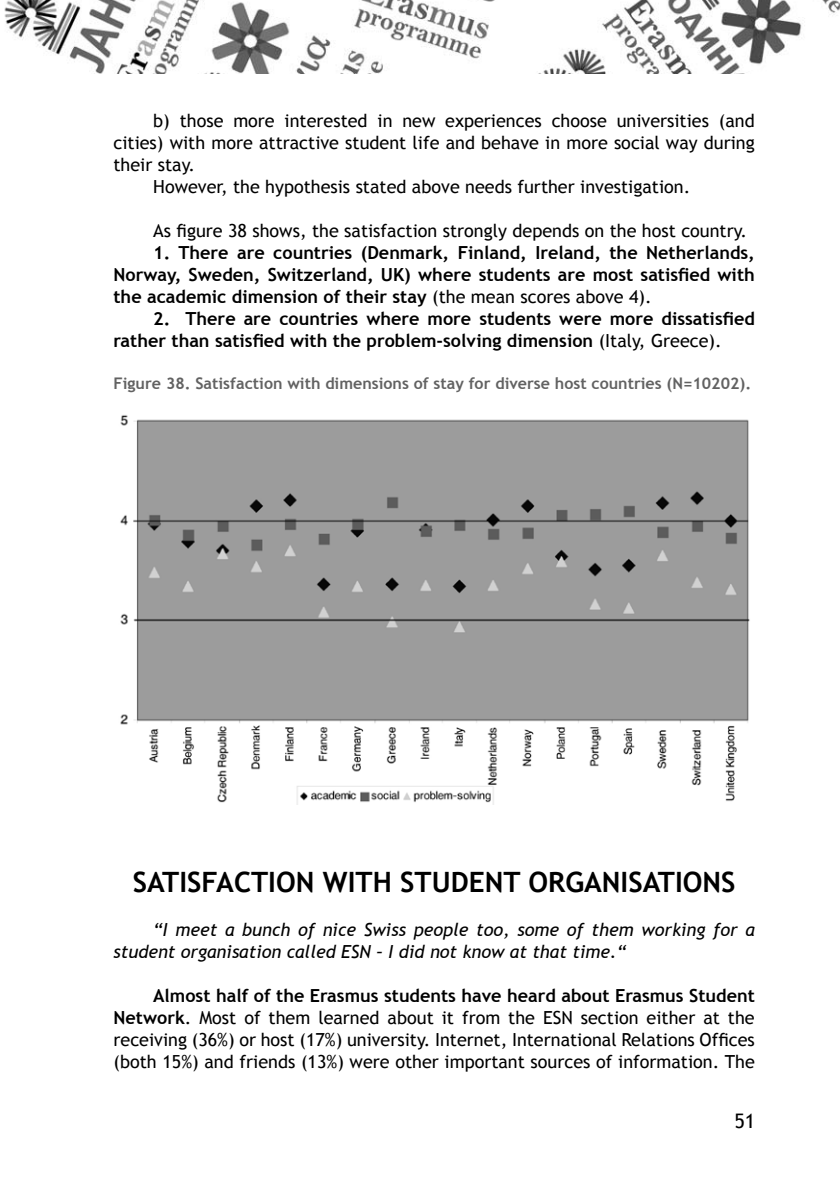
<style>
.page{position:relative;width:840px;height:1180px;background:#fff}
.page>*{position:absolute;margin:0;border:0;box-sizing:border-box;transform-origin:0 0}
.t1{font:700 28px "Trebuchet MS";color:#000}
.t2{font:20px "Trebuchet MS";color:#000}
.t3{font:18px/22px "Trebuchet MS";color:#000;text-align:justify}
.t4{font:700 18px/22px "Trebuchet MS";color:#000;text-align:justify}
.t5{font:italic 18px/22px "Trebuchet MS";color:#000}
.t6{font:700 16px "Trebuchet MS";color:#626262}
.s1{font-weight:400}
.s2{font-weight:700}
</style>
<div class="page">
<img style="left:4px;top:0;width:835px;height:73px">
<img style="left:120px;top:415px;width:630px;height:389px">
<p class="t3" style="left:153px;top:110px;width:602px">b) those more interested in new experiences choose universities (and</p>
<p class="t3" style="left:113px;top:132px;width:642px">cities) with more attractive student life and behave in more social way during</p>
<p class="t3" style="left:113px;top:154px;width:83px">their stay.</p>
<p class="t3" style="left:153px;top:176px;width:538px">However, the hypothesis stated above needs further investigation.</p>
<p class="t3" style="left:153px;top:220px;width:595px">As figure 38 shows, the satisfaction strongly depends on the host country.</p>
<p class="t4" style="left:113px;top:241px;width:642px;text-indent:40px">1. There are countries (Denmark, Finland, Ireland, the Netherlands, Norway, Sweden, Switzerland, UK) where students are most satisfied with the academic dimension of their stay <span class="s1">(the mean scores above 4).</span></p>
<p class="t4" style="left:113px;top:307px;width:642px;text-indent:40px">2. There are countries where more students were more dissatisfied rather than satisfied with the problem-solving dimension <span class="s1">(Italy, Greece).</span></p>
<p class="t6" style="left:113px;top:373px;width:639px">Figure 38. Satisfaction with dimensions of stay for diverse host countries (N=10202).</p>
<h1 class="t1" style="left:133px;top:864px;width:604px">Satisfaction with student organisations</h1>
<p class="t5" style="left:113px;top:918px;width:642px;text-indent:40px">“I meet a bunch of nice Swiss people too, some of them working for a student organisation called ESN – I did not know at that time.“</p>
<p class="t3" style="left:113px;top:984px;width:642px;text-indent:40px"><span class="s2">Almost half of the Erasmus students have heard about Erasmus Student Network</span>. Most of them learned about it from the ESN section either at the receiving (36%) or host (17%) university. Internet, International Relations Offices (both 15%) and friends (13%) were other important sources of information. The</p>
<p class="t2" style="left:734px;top:1108px;width:22px">51</p>
</div>
